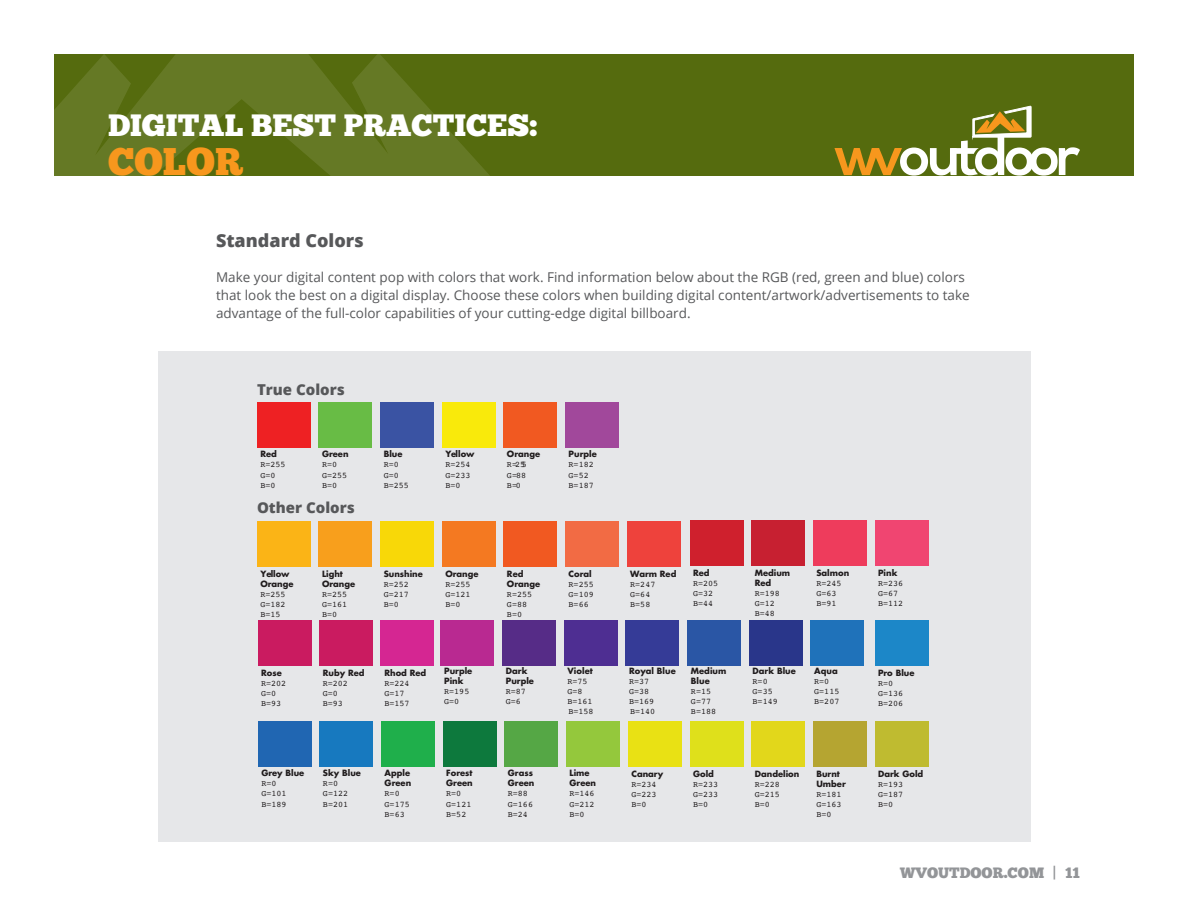
<style>
.page{position:relative;width:1188px;height:918px;background:#fff}
.page>*{position:absolute;margin:0;border:0;box-sizing:border-box;transform-origin:0 0}
.t1{font:38.55px "Chunk Five";color:#f7971d}
.t2{font:30.9px "Chunk Five";color:#fff}
.t3{font:800 18px "Open Sans";color:#57585a}
.t4{font:800 15px "Open Sans";color:#57585a}
.t5{font:15px "Chunk Five";color:#939598}
.t6{font:13.5px/18px "Open Sans";color:#57585a}
.t7{font:8.4px/10.1px "Courier";color:#201c1d}
.t8{font:700 8.4px/10.1px "Futura";color:#201c1d}
</style>
<div class="page">
<div style="left:54px;top:54px;width:1080px;height:122px;background:#556b0e"></div>
<svg style="left:834px;top:105px;width:246px;height:71px"></svg>
<svg style="left:54px;top:54px;width:436px;height:122px;fill:#657925"></svg>
<div style="left:158px;top:351px;width:872px;height:490px;background:#e6e7e9"></div>
<div style="left:257px;top:402px;width:54px;height:45px;background:#ee2123"></div>
<div style="left:319px;top:402px;width:53px;height:45px;background:#68bc45"></div>
<div style="left:380px;top:402px;width:54px;height:45px;background:#3a53a3"></div>
<div style="left:442px;top:402px;width:54px;height:45px;background:#f9ea0b"></div>
<div style="left:504px;top:402px;width:53px;height:45px;background:#f15921"></div>
<div style="left:565px;top:402px;width:54px;height:45px;background:#a1489b"></div>
<div style="left:257px;top:521px;width:54px;height:46px;background:#fbb416"></div>
<div style="left:319px;top:521px;width:53px;height:46px;background:#f89f1c"></div>
<div style="left:380px;top:521px;width:54px;height:46px;background:#f8d808"></div>
<div style="left:442px;top:521px;width:54px;height:46px;background:#f47921"></div>
<div style="left:504px;top:521px;width:53px;height:46px;background:#f15921"></div>
<div style="left:565px;top:521px;width:54px;height:46px;background:#f26b44"></div>
<div style="left:627px;top:521px;width:53px;height:46px;background:#ee423c"></div>
<div style="left:690px;top:521px;width:53px;height:45px;background:#cf202d"></div>
<div style="left:751px;top:521px;width:54px;height:45px;background:#c72031"></div>
<div style="left:813px;top:521px;width:54px;height:45px;background:#ee3c5c"></div>
<div style="left:875px;top:521px;width:53px;height:45px;background:#f04571"></div>
<div style="left:258px;top:620px;width:53px;height:46px;background:#ca1b60"></div>
<div style="left:319px;top:620px;width:54px;height:46px;background:#ca1b60"></div>
<div style="left:380px;top:620px;width:53px;height:46px;background:#d52692"></div>
<div style="left:440px;top:620px;width:54px;height:45px;background:#b92991"></div>
<div style="left:502px;top:620px;width:54px;height:45px;background:#562c87"></div>
<div style="left:564px;top:620px;width:53px;height:45px;background:#4e2e92"></div>
<div style="left:625px;top:620px;width:54px;height:45px;background:#353b97"></div>
<div style="left:687px;top:620px;width:54px;height:46px;background:#2a56a5"></div>
<div style="left:749px;top:620px;width:53px;height:46px;background:#29368a"></div>
<div style="left:810px;top:620px;width:54px;height:46px;background:#1f72ba"></div>
<div style="left:875px;top:620px;width:53px;height:45px;background:#1c87c8"></div>
<div style="left:258px;top:721px;width:54px;height:45px;background:#2066b2"></div>
<div style="left:320px;top:721px;width:53px;height:45px;background:#1779bf"></div>
<div style="left:381px;top:721px;width:54px;height:45px;background:#1faf4b"></div>
<div style="left:443px;top:721px;width:53px;height:45px;background:#0d793d"></div>
<div style="left:505px;top:721px;width:53px;height:45px;background:#55a745"></div>
<div style="left:566px;top:721px;width:54px;height:45px;background:#94c83c"></div>
<div style="left:628px;top:721px;width:54px;height:46px;background:#e9e114"></div>
<div style="left:690px;top:721px;width:53px;height:46px;background:#dfe01b"></div>
<div style="left:751px;top:721px;width:54px;height:46px;background:#e2d71b"></div>
<div style="left:813px;top:721px;width:54px;height:46px;background:#b5a531"></div>
<div style="left:875px;top:721px;width:53px;height:46px;background:#bfbb30"></div>
<h2 class="t2" style="left:108px;top:107px;width:431px">DIGITAL BEST PRACTICES:</h2>
<h1 class="t1" style="left:108px;top:138px;width:28px">COLOR</h1>
<h3 class="t3" style="left:216px;top:227px;width:149px">Standard Colors</h3>
<p class="t6" style="left:216px;top:267px;width:755px">Make your digital content pop with colors that work. Find information below about the RGB (red, green and blue) colors that look the best on a digital display. Choose these colors when building digital content/artwork/advertisements to take advantage of the full-color capabilities of your cutting-edge digital billboard.</p>
<h3 class="t4" style="left:257px;top:378px;width:89px">True Colors</h3>
<p class="t8" style="left:260px;top:449px;width:18px">Red</p>
<p class="t7" style="left:260px;top:460px;width:27px">R=255<br>G=0<br>B=0</p>
<p class="t8" style="left:322px;top:449px;width:28px">Green</p>
<p class="t7" style="left:322px;top:460px;width:27px">R=0<br>G=255<br>B=0</p>
<p class="t8" style="left:384px;top:449px;width:20px">Blue</p>
<p class="t7" style="left:384px;top:460px;width:27px">R=0<br>G=0<br>B=255</p>
<p class="t8" style="left:445px;top:449px;width:31px">Yellow</p>
<p class="t7" style="left:445px;top:460px;width:27px;text-align:justify">R=254<br>G=233<br>B=0</p>
<p class="t8" style="left:507px;top:449px;width:35px">Orange</p>
<p class="t7" style="left:507px;top:460px;width:21px;text-align:justify">R=255<br>G=88<br>B=0</p>
<p class="t8" style="left:569px;top:449px;width:30px">Purple</p>
<p class="t7" style="left:569px;top:460px;width:27px">R=182<br>G=52<br>B=187</p>
<h3 class="t4" style="left:257px;top:496px;width:99px">Other Colors</h3>
<p class="t8" style="left:260px;top:568px;width:35px">Yellow<br>Orange</p>
<p class="t7" style="left:260px;top:589px;width:27px;text-align:justify">R=255<br>G=182<br>B=15</p>
<p class="t8" style="left:322px;top:568px;width:35px">Light<br>Orange</p>
<p class="t7" style="left:322px;top:589px;width:27px;text-align:justify">R=255<br>G=161<br>B=0</p>
<p class="t8" style="left:384px;top:568px;width:41px">Sunshine</p>
<p class="t7" style="left:384px;top:579px;width:27px;text-align:justify">R=252<br>G=217<br>B=0</p>
<p class="t8" style="left:445px;top:568px;width:35px">Orange</p>
<p class="t7" style="left:445px;top:579px;width:27px;text-align:justify">R=255<br>G=121<br>B=0</p>
<p class="t8" style="left:507px;top:568px;width:35px">Red<br>Orange</p>
<p class="t7" style="left:507px;top:589px;width:27px">R=255<br>G=88<br>B=0</p>
<p class="t8" style="left:569px;top:568px;width:25px">Coral</p>
<p class="t7" style="left:569px;top:579px;width:27px;text-align:justify">R=255<br>G=109<br>B=66</p>
<p class="t8" style="left:630px;top:568px;width:48px">Warm Red</p>
<p class="t7" style="left:630px;top:579px;width:27px">R=247<br>G=64<br>B=58</p>
<p class="t8" style="left:693px;top:568px;width:18px">Red</p>
<p class="t7" style="left:693px;top:578px;width:27px">R=205<br>G=32<br>B=44</p>
<p class="t8" style="left:755px;top:568px;width:37px">Medium<br>Red</p>
<p class="t7" style="left:755px;top:588px;width:27px">R=198<br>G=12<br>B=48</p>
<p class="t8" style="left:816px;top:567px;width:34px">Salmon</p>
<p class="t7" style="left:816px;top:578px;width:27px">R=245<br>G=63<br>B=91</p>
<p class="t8" style="left:878px;top:567px;width:21px">Pink</p>
<p class="t7" style="left:878px;top:578px;width:27px">R=236<br>G=67<br>B=112</p>
<p class="t8" style="left:261px;top:667px;width:22px">Rose</p>
<p class="t7" style="left:261px;top:678px;width:27px">R=202<br>G=0<br>B=93</p>
<p class="t8" style="left:323px;top:667px;width:43px">Ruby Red</p>
<p class="t7" style="left:323px;top:678px;width:27px">R=202<br>G=0<br>B=93</p>
<p class="t8" style="left:384px;top:667px;width:43px">Rhod Red</p>
<p class="t7" style="left:384px;top:678px;width:27px">R=224<br>G=17<br>B=157</p>
<p class="t8" style="left:444px;top:665px;width:30px">Purple<br>Pink</p>
<p class="t7" style="left:444px;top:686px;width:27px">R=195<br>G=0</p>
<p class="t8" style="left:506px;top:665px;width:30px">Dark<br>Purple</p>
<p class="t7" style="left:506px;top:686px;width:22px">R=87<br>G=6</p>
<p class="t8" style="left:568px;top:665px;width:27px">Violet</p>
<p class="t7" style="left:568px;top:676px;width:27px">R=75<br>G=8<br>B=161</p>
<p class="t7" style="left:568px;top:706px;width:27px">B=158</p>
<p class="t8" style="left:629px;top:665px;width:48px">Royal Blue</p>
<p class="t7" style="left:629px;top:676px;width:27px">R=37<br>G=38<br>B=169</p>
<p class="t7" style="left:630px;top:706px;width:27px">B=140</p>
<p class="t8" style="left:691px;top:666px;width:37px">Medium<br>Blue</p>
<p class="t7" style="left:691px;top:686px;width:27px">R=15<br>G=77<br>B=188</p>
<p class="t8" style="left:753px;top:666px;width:45px">Dark Blue</p>
<p class="t7" style="left:753px;top:676px;width:27px">R=0<br>G=35<br>B=149</p>
<p class="t8" style="left:814px;top:666px;width:25px">Aqua</p>
<p class="t7" style="left:814px;top:676px;width:27px">R=0<br>G=115<br>B=207</p>
<p class="t8" style="left:878px;top:667px;width:38px">Pro Blue</p>
<p class="t7" style="left:878px;top:678px;width:27px">R=0<br>G=136<br>B=206</p>
<p class="t8" style="left:261px;top:768px;width:45px">Grey Blue</p>
<p class="t7" style="left:261px;top:779px;width:27px">R=0<br>G=101<br>B=189</p>
<p class="t8" style="left:323px;top:768px;width:40px">Sky Blue</p>
<p class="t7" style="left:323px;top:779px;width:27px">R=0<br>G=122<br>B=201</p>
<p class="t8" style="left:385px;top:768px;width:28px">Apple<br>Green</p>
<p class="t7" style="left:385px;top:789px;width:27px">R=0<br>G=175<br>B=63</p>
<p class="t8" style="left:446px;top:768px;width:28px">Forest<br>Green</p>
<p class="t7" style="left:446px;top:789px;width:27px">R=0<br>G=121<br>B=52</p>
<p class="t8" style="left:508px;top:768px;width:28px">Grass<br>Green</p>
<p class="t7" style="left:508px;top:789px;width:27px">R=88<br>G=166<br>B=24</p>
<p class="t8" style="left:570px;top:768px;width:28px">Lime<br>Green</p>
<p class="t7" style="left:570px;top:789px;width:27px;text-align:justify">R=146<br>G=212<br>B=0</p>
<p class="t8" style="left:632px;top:768px;width:33px">Canary</p>
<p class="t7" style="left:632px;top:779px;width:27px;text-align:justify">R=234<br>G=223<br>B=0</p>
<p class="t8" style="left:693px;top:768px;width:22px">Gold</p>
<p class="t7" style="left:693px;top:779px;width:27px;text-align:justify">R=233<br>G=233<br>B=0</p>
<p class="t8" style="left:755px;top:768px;width:46px">Dandelion</p>
<p class="t7" style="left:755px;top:779px;width:27px;text-align:justify">R=228<br>G=215<br>B=0</p>
<p class="t8" style="left:816px;top:768px;width:31px">Burnt<br>Umber</p>
<p class="t7" style="left:816px;top:789px;width:27px;text-align:justify">R=181<br>G=163<br>B=0</p>
<p class="t8" style="left:878px;top:768px;width:47px">Dark Gold</p>
<p class="t7" style="left:878px;top:779px;width:27px;text-align:justify">R=193<br>G=187<br>B=0</p>
<h3 class="t5" style="left:900px;top:863px;width:181px">WVOUTDOOR.COM | 11</h3>
</div>
